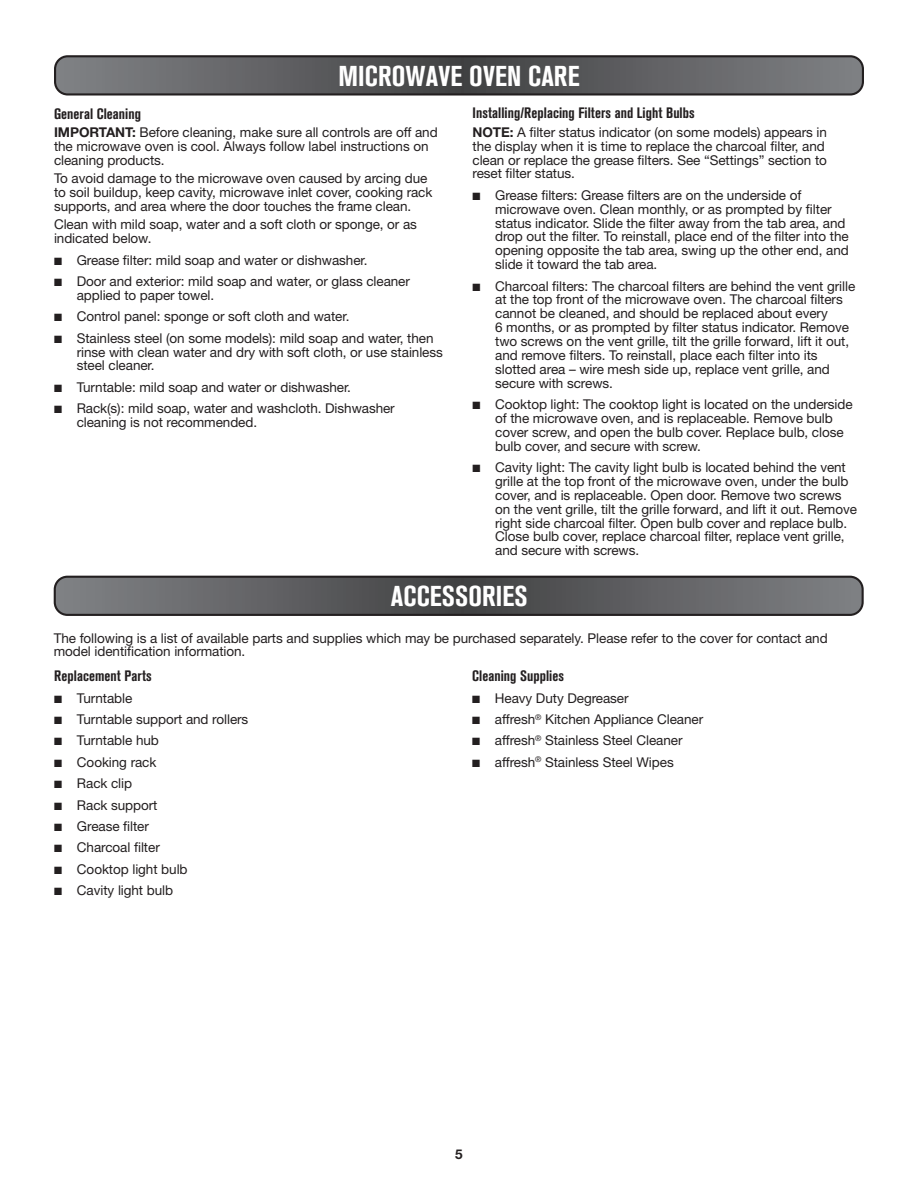
<style>
.page{position:relative;width:918px;height:1188px;background:#fff}
.page>*{position:absolute;margin:0;border:0;box-sizing:border-box;transform-origin:0 0}
.Heading_1_Cook{font:700 condensed 28.5px "Akzidenz Grotesk BQ";letter-spacing:.005em;color:#fff}
.Heading_3{font:700 condensed 15px "Akzidenz Grotesk BQ";letter-spacing:.005em;color:#231f20}
.Body{font:13.5px/13.8px "Helvetica Neue";letter-spacing:-.005em;color:#231f20}
.t1{font:700 13.5px "Helvetica Neue";color:#231f20}
.s1{font-weight:700}
</style>
<div class="page">
<svg style="left:57px;top:58px;width:804px;height:35px;background:#616264"></svg>
<div style="left:54px;top:55px;width:810px;height:41px;border:2px solid #231f20;border-radius:13px"></div>
<svg style="left:55px;top:577px;width:806px;height:38px;background:#616264"></svg>
<div style="left:54px;top:576px;width:810px;height:40px;border:2px solid #231f20;border-radius:13px"></div>
<h1 class="Heading_1_Cook" style="left:338px;top:59px;width:243px">MICROWAVE OVEN CARE</h1>
<h3 class="Heading_3" style="left:472px;top:105px;width:224px">Installing/Replacing Filters and Light Bulbs</h3>
<p class="Body" style="left:472px;top:125px;width:356px"><span class="s1">NOTE:</span> A filter status indicator (on some models) appears in the display when it is time to replace the charcoal filter, and clean or replace the grease filters. See “Settings” section to reset filter status.</p>
<p class="Body" style="left:495px;top:188px;width:355px;text-indent:-23px">■ Grease filters: Grease filters are on the underside of microwave oven. Clean monthly, or as prompted by filter status indicator. Slide the filter away from the tab area, and drop out the filter. To reinstall, place end of the filter into the opening opposite the tab area, swing up the other end, and slide it toward the tab area.</p>
<p class="Body" style="left:495px;top:279px;width:362px;text-indent:-23px">■ Charcoal filters: The charcoal filters are behind the vent grille at the top front of the microwave oven. The charcoal filters cannot be cleaned, and should be replaced about every<br>6 months, or as prompted by filter status indicator. Remove two screws on the vent grille, tilt the grille forward, lift it out, and remove filters. To reinstall, place each filter into its slotted area – wire mesh side up, replace vent grille, and secure with screws.</p>
<p class="Body" style="left:495px;top:397px;width:359px;text-indent:-23px">■ Cooktop light: The cooktop light is located on the underside of the microwave oven, and is replaceable. Remove bulb cover screw, and open the bulb cover. Replace bulb, close bulb cover, and secure with screw.</p>
<p class="Body" style="left:495px;top:460px;width:363px;text-indent:-23px">■ Cavity light: The cavity light bulb is located behind the vent grille at the top front of the microwave oven, under the bulb cover, and is replaceable. Open door. Remove two screws on the vent grille, tilt the grille forward, and lift it out. Remove right side charcoal filter. Open bulb cover and replace bulb.<br>Close bulb cover, replace charcoal filter, replace vent grille, and secure with screws.</p>
<h1 class="Heading_1_Cook" style="left:391px;top:580px;width:138px">ACCESSORIES</h1>
<p class="Body" style="left:54px;top:631px;width:775px">The following is a list of available parts and supplies which may be purchased separately. Please refer to the cover for contact and model identification information.</p>
<h3 class="Heading_3" style="left:54px;top:668px;width:99px">Replacement Parts</h3>
<p class="Body" style="left:54px;top:691px;width:80px">■ Turntable</p>
<p class="Body" style="left:54px;top:712px;width:196px">■ Turntable support and rollers</p>
<p class="Body" style="left:54px;top:734px;width:106px">■ Turntable hub</p>
<p class="Body" style="left:54px;top:755px;width:104px">■ Cooking rack</p>
<p class="Body" style="left:54px;top:776px;width:79px">■ Rack clip</p>
<p class="Body" style="left:54px;top:798px;width:105px">■ Rack support</p>
<p class="Body" style="left:54px;top:819px;width:96px">■ Grease filter</p>
<p class="Body" style="left:54px;top:840px;width:107px">■ Charcoal filter</p>
<p class="Body" style="left:54px;top:862px;width:135px">■ Cooktop light bulb</p>
<p class="Body" style="left:54px;top:883px;width:120px">■ Cavity light bulb</p>
<h3 class="Heading_3" style="left:54px;top:105px;width:89px">General Cleaning</h3>
<p class="Body" style="left:54px;top:125px;width:385px"><span class="s1">IMPORTANT:</span> Before cleaning, make sure all controls are off and the microwave oven is cool. Always follow label instructions on cleaning products.</p>
<p class="Body" style="left:54px;top:171px;width:380px">To avoid damage to the microwave oven caused by arcing due to soil buildup, keep cavity, microwave inlet cover, cooking rack supports, and area where the door touches the frame clean.</p>
<p class="Body" style="left:54px;top:218px;width:364px">Clean with mild soap, water and a soft cloth or sponge, or as indicated below.</p>
<p class="Body" style="left:54px;top:253px;width:315px">■ Grease filter: mild soap and water or dishwasher.</p>
<p class="Body" style="left:77px;top:274px;width:335px;text-indent:-23px">■ Door and exterior: mild soap and water, or glass cleaner applied to paper towel.</p>
<p class="Body" style="left:54px;top:309px;width:297px">■ Control panel: sponge or soft cloth and water.</p>
<p class="Body" style="left:77px;top:331px;width:368px;text-indent:-23px">■ Stainless steel (on some models): mild soap and water, then rinse with clean water and dry with soft cloth, or use stainless steel cleaner.</p>
<p class="Body" style="left:54px;top:380px;width:299px">■ Turntable: mild soap and water or dishwasher.</p>
<p class="Body" style="left:77px;top:401px;width:320px;text-indent:-23px">■ Rack(s): mild soap, water and washcloth. Dishwasher cleaning is not recommended.</p>
<h3 class="Heading_3" style="left:472px;top:668px;width:93px">Cleaning Supplies</h3>
<p class="Body" style="left:472px;top:691px;width:158px">■ Heavy Duty Degreaser</p>
<p class="Body" style="left:472px;top:712px;width:233px">■ affresh<sup>®</sup> Kitchen Appliance Cleaner</p>
<p class="Body" style="left:472px;top:734px;width:212px">■ affresh<sup>®</sup> Stainless Steel Cleaner</p>
<p class="Body" style="left:472px;top:755px;width:203px">■ affresh<sup>®</sup> Stainless Steel Wipes</p>
<p class="t1" style="left:455px;top:1146px;width:9px">5</p>
</div>
